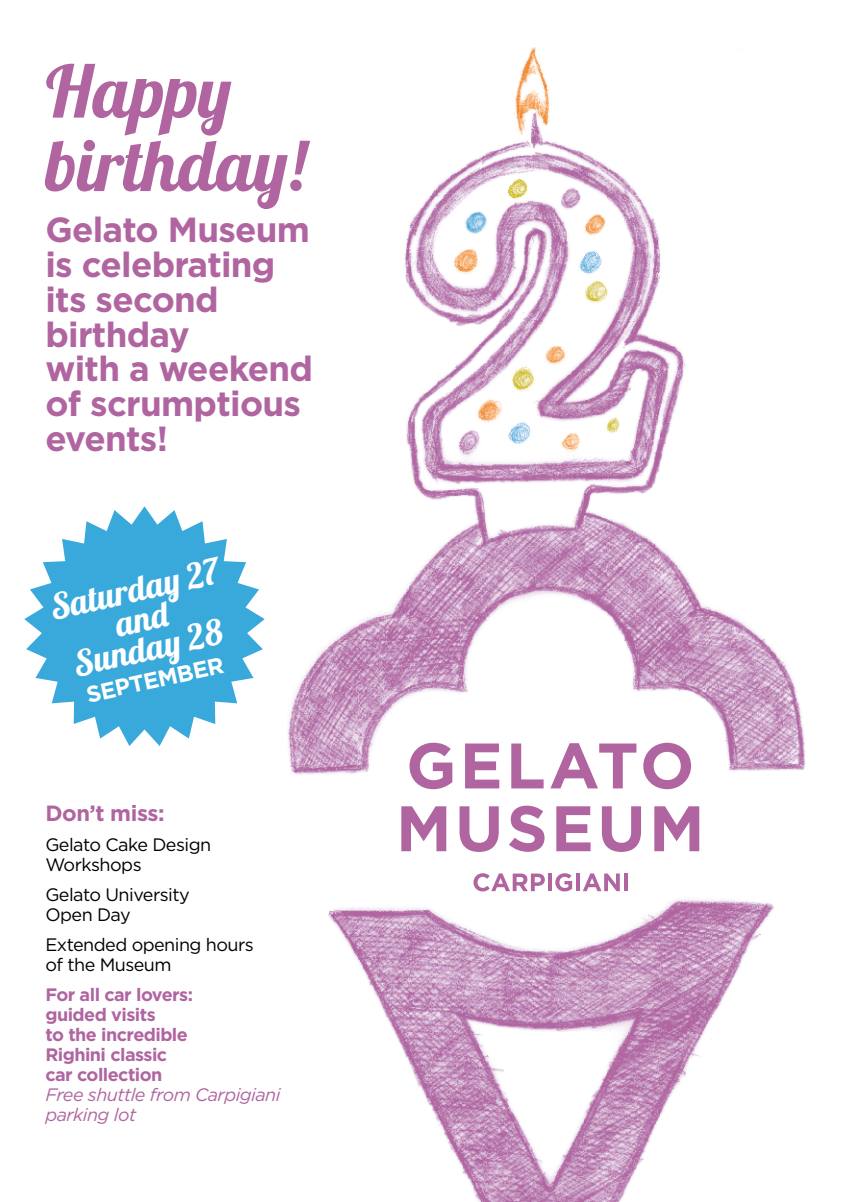
<style>
.page{position:relative;width:851px;height:1202px;background:#fff}
.page>*{position:absolute;margin:0;border:0;box-sizing:border-box;transform-origin:0 0}
.t1{font:71.8px/73.4px "Lobster 1.4";color:#b065a1}
.t2{font:35px/30px "Lobster 1.4";color:#fff;text-align:center}
.t3{font:700 34.8px/34.8px "Gotham HTF";letter-spacing:-.02em;color:#b065a1}
.t4{font:700 23px "Gotham HTF";color:#fff}
.t5{font:700 22px "Gotham HTF";letter-spacing:-.02em;color:#b065a1}
.t6{font:18px/20px "Gotham HTF";letter-spacing:-.03em;color:#000}
.t7{font:700 18px/20px "Gotham HTF";letter-spacing:-.03em;color:#b065a1}
.t8{font:italic 18px/20px "Gotham HTF";letter-spacing:-.03em;color:#b065a1}
</style>
<div class="page">
<img style="left:288px;top:49px;width:517px;height:1153px">
<svg style="left:24px;top:506px;width:241px;height:240px;fill:#39a9dc"></svg>
<img style="left:449px;top:242px;width:35px;height:33px">
<img style="left:459px;top:206px;width:35px;height:31px">
<img style="left:501px;top:175px;width:32px;height:26px">
<img style="left:580px;top:212px;width:31px;height:26px">
<img style="left:574px;top:249px;width:32px;height:26px">
<img style="left:580px;top:278px;width:32px;height:25px">
<img style="left:539px;top:341px;width:31px;height:26px">
<img style="left:508px;top:365px;width:31px;height:26px">
<img style="left:472px;top:397px;width:31px;height:27px">
<img style="left:505px;top:417px;width:31px;height:27px">
<img style="left:555px;top:427px;width:31px;height:27px">
<img style="left:598px;top:415px;width:31px;height:27px">
<img style="left:480px;top:47px;width:92px;height:91px">
<svg style="left:401px;top:806px;width:45px;height:45px"></svg>
<svg style="left:459px;top:806px;width:39px;height:46px"></svg>
<svg style="left:509px;top:806px;width:35px;height:46px"></svg>
<svg style="left:556px;top:806px;width:34px;height:45px"></svg>
<svg style="left:601px;top:806px;width:40px;height:46px"></svg>
<svg style="left:654px;top:806px;width:45px;height:45px"></svg>
<svg style="left:473px;top:873px;width:71px;height:18px"></svg>
<svg style="left:547px;top:873px;width:4px;height:18px"></svg>
<svg style="left:555px;top:873px;width:17px;height:18px"></svg>
<hr style="left:576px;top:873px;width:3px;height:18px;background:#b065a1">
<svg style="left:582px;top:873px;width:37px;height:18px"></svg>
<hr style="left:624px;top:873px;width:4px;height:18px;background:#b065a1">
<svg style="left:409px;top:743px;width:43px;height:46px"></svg>
<svg style="left:465px;top:743px;width:34px;height:45px"></svg>
<svg style="left:511px;top:743px;width:32px;height:45px"></svg>
<svg style="left:550px;top:743px;width:86px;height:45px"></svg>
<svg style="left:643px;top:743px;width:48px;height:46px"></svg>
<h1 class="t1" style="left:45px;top:54px;width:262px">Happy birthday!</h1>
<h3 class="t3" style="left:45px;top:211px;width:269px">Gelato Museum is celebrating its second birthday<br>with a weekend of scrumptious events!</h3>
<h2 class="t2" style="left:47px;top:592px;width:174px;rotate:-12deg">Saturday 27 and<br>Sunday 28</h2>
<p class="t4" style="left:84px;top:682px;width:142px;rotate:-13deg">SEPTEMBER</p>
<p class="t5" style="left:45px;top:801px;width:121px">Don’t miss:</p>
<p class="t6" style="left:45px;top:835px;width:167px">Gelato Cake Design<br>Workshops</p>
<p class="t6" style="left:45px;top:885px;width:146px">Gelato University<br>Open Day</p>
<p class="t6" style="left:45px;top:935px;width:210px">Extended opening hours of the Museum</p>
<p class="t7" style="left:45px;top:985px;width:149px">For all car lovers: guided visits<br>to the incredible<br>Righini classic car collection</p>
<p class="t8" style="left:45px;top:1085px;width:236px">Free shuttle from Carpigiani parking lot</p>
</div>
